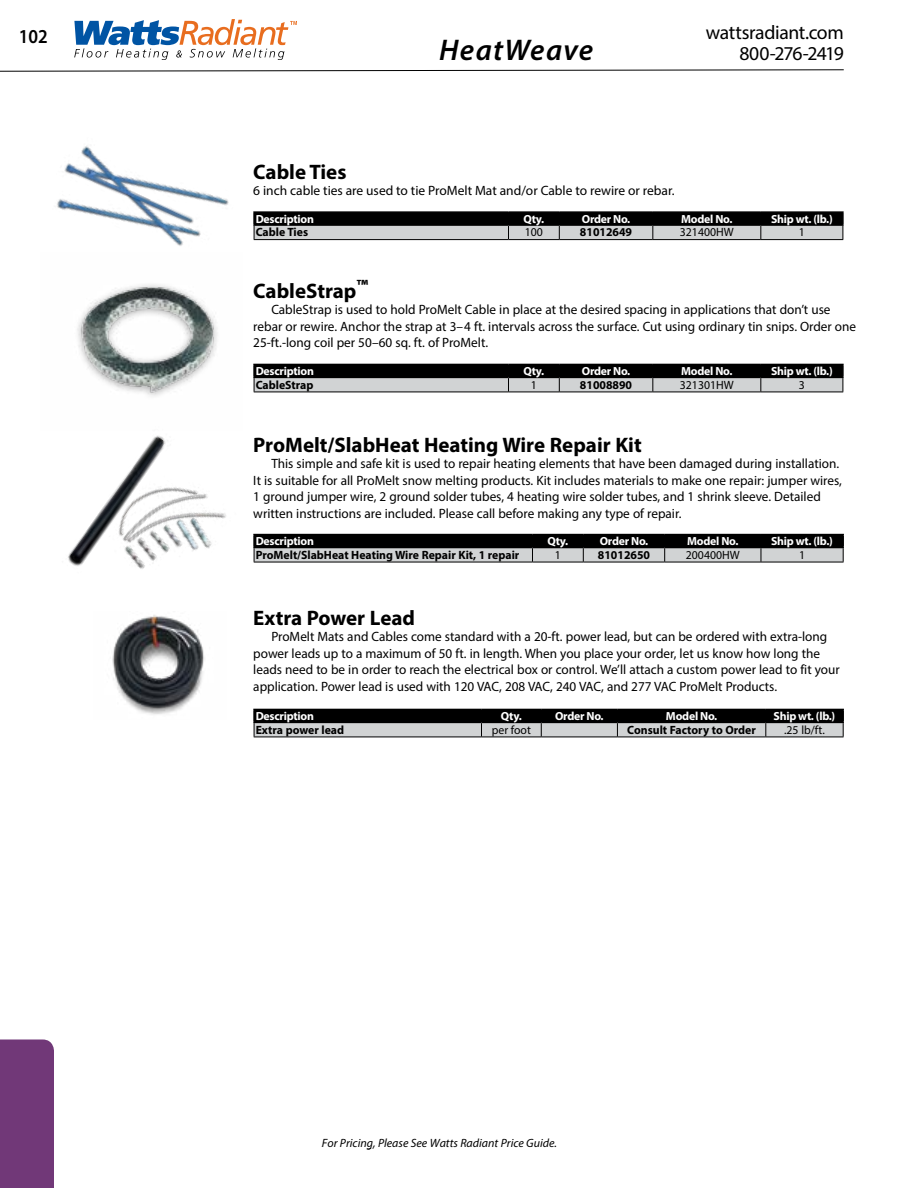
<style>
.page{position:relative;width:918px;height:1188px;background:#fff}
.page>*{position:absolute;margin:0;border:0;box-sizing:border-box;transform-origin:0 0}
.t1{font:italic 600 30px "Myriad Pro";letter-spacing:.045em;color:#000}
.t2{font:700 21px "Myriad Pro";color:#000}
.t3{font:600 19.8px "Myriad Pro";color:#000;scale:.91 1}
.t4{font:19.65px "Myriad Pro";letter-spacing:-.02em;color:#000}
.t5{font:19.65px "Myriad Pro";letter-spacing:-.05em;color:#000}
.t6{font:13.5px/16.5px "Myriad Pro";color:#000}
.t7{font:700 12px "Myriad Pro";color:#000}
.t8{font:12px "Myriad Pro";color:#000}
.t9{font:italic 12px "Myriad Pro";color:#000}
.t10{font:700 11.7px "Myriad Pro";letter-spacing:-.02em;color:#fff}
</style>
<div class="page">
<svg style="left:74px;top:19px;width:223px;height:41px"></svg>
<div style="left:0;top:1040px;width:54px;height:148px;background:#713878"></div>
<svg style="left:0;top:69px;width:844px;height:3px"></svg>
<img style="left:77px;top:284px;width:141px;height:112px">
<img style="left:113px;top:666px;width:90px;height:49px">
<img style="left:68px;top:435px;width:211px;height:231px">
<img style="left:57px;top:146px;width:172px;height:100px">
<div style="left:253px;top:434px;width:591px;height:84px;background:#fff"></div>
<hr style="left:253px;top:211px;width:255px;height:2px;background:#000">
<hr style="left:508px;top:211px;width:51px;height:2px;background:#000">
<hr style="left:559px;top:211px;width:94px;height:2px;background:#000">
<hr style="left:653px;top:211px;width:108px;height:2px;background:#000">
<hr style="left:761px;top:211px;width:83px;height:2px;background:#000">
<svg style="left:253px;top:212px;width:591px;height:28px;background:#646565"></svg>
<hr style="left:254px;top:239px;width:254px;height:1px;background:#000">
<hr style="left:508px;top:239px;width:51px;height:1px;background:#000">
<hr style="left:559px;top:239px;width:94px;height:1px;background:#000">
<hr style="left:653px;top:239px;width:108px;height:1px;background:#000">
<hr style="left:761px;top:239px;width:82px;height:1px;background:#000">
<svg style="left:253px;top:364px;width:591px;height:28px;background:#626363"></svg>
<hr style="left:254px;top:392px;width:254px;height:1px;background:#000">
<hr style="left:508px;top:392px;width:51px;height:1px;background:#000">
<hr style="left:559px;top:392px;width:94px;height:1px;background:#000">
<hr style="left:653px;top:392px;width:108px;height:1px;background:#000">
<hr style="left:761px;top:392px;width:82px;height:1px;background:#000">
<hr style="left:253px;top:534px;width:279px;height:1px;background:#000">
<hr style="left:532px;top:534px;width:51px;height:1px;background:#000">
<hr style="left:583px;top:534px;width:82px;height:1px;background:#000">
<hr style="left:665px;top:534px;width:96px;height:1px;background:#000">
<hr style="left:761px;top:534px;width:83px;height:1px;background:#000">
<svg style="left:253px;top:535px;width:591px;height:27px;background:#656666"></svg>
<hr style="left:254px;top:562px;width:278px;height:1px;background:#000">
<hr style="left:532px;top:562px;width:51px;height:1px;background:#000">
<hr style="left:583px;top:562px;width:82px;height:1px;background:#000">
<hr style="left:665px;top:562px;width:96px;height:1px;background:#000">
<hr style="left:761px;top:562px;width:83px;height:1px;background:#000">
<svg style="left:253px;top:709px;width:591px;height:28px;background:#626363"></svg>
<hr style="left:254px;top:737px;width:227px;height:1px;background:#000">
<hr style="left:481px;top:737px;width:60px;height:1px;background:#000">
<hr style="left:541px;top:737px;width:76px;height:1px;background:#000">
<hr style="left:617px;top:737px;width:149px;height:1px;background:#000">
<hr style="left:766px;top:737px;width:78px;height:1px;background:#000">
<h3 class="t3" style="left:19px;top:23px;width:33px">102</h3>
<h3 class="t4" style="left:706px;top:20px;width:139px">wattsradiant.com</h3>
<h1 class="t1" style="left:439px;top:31px;width:156px">HeatWeave</h1>
<h3 class="t5" style="left:739px;top:41px;width:106px">800-276-2419</h3>
<h2 class="t2" style="left:253px;top:158px;width:95px">Cable Ties</h2>
<p class="t6" style="left:253px;top:182px;width:423px">6 inch cable ties are used to tie ProMelt Mat and/or Cable to rewire or rebar.</p>
<p class="t10" style="left:256px;top:211px;width:60px">Description</p>
<p class="t10" style="left:523px;top:211px;width:22px">Qty.</p>
<p class="t10" style="left:582px;top:211px;width:50px">Order No.</p>
<p class="t10" style="left:681px;top:211px;width:53px">Model No.</p>
<p class="t10" style="left:771px;top:211px;width:63px">Ship wt. (lb.)</p>
<p class="t7" style="left:256px;top:225px;width:54px">Cable Ties</p>
<p class="t8" style="left:525px;top:225px;width:20px">100</p>
<p class="t7" style="left:580px;top:225px;width:54px">81012649</p>
<p class="t8" style="left:680px;top:225px;width:55px">321400HW</p>
<p class="t8" style="left:799px;top:225px;width:8px">1</p>
<h2 class="t2" style="left:253px;top:277px;width:116px">CableStrap<sup>™</sup></h2>
<p class="t6" style="left:253px;top:302px;width:604px;text-indent:18px">CableStrap is used to hold ProMelt Cable in place at the desired spacing in applications that don’t use rebar or rewire. Anchor the strap at 3–4 ft. intervals across the surface. Cut using ordinary tin snips. Order one<br>25-ft.-long coil per 50–60 sq. ft. of ProMelt.</p>
<p class="t10" style="left:256px;top:363px;width:60px">Description</p>
<p class="t10" style="left:523px;top:363px;width:22px">Qty.</p>
<p class="t10" style="left:582px;top:363px;width:50px">Order No.</p>
<p class="t10" style="left:681px;top:363px;width:53px">Model No.</p>
<p class="t10" style="left:771px;top:363px;width:63px">Ship wt. (lb.)</p>
<p class="t7" style="left:256px;top:377px;width:59px">CableStrap</p>
<p class="t8" style="left:531px;top:377px;width:8px">1</p>
<p class="t7" style="left:580px;top:377px;width:54px">81008890</p>
<p class="t8" style="left:680px;top:377px;width:55px">321301HW</p>
<p class="t8" style="left:799px;top:377px;width:8px">3</p>
<h2 class="t2" style="left:253px;top:431px;width:390px">ProMelt/SlabHeat Heating Wire Repair Kit</h2>
<p class="t6" style="left:253px;top:455px;width:590px;text-indent:18px">This simple and safe kit is used to repair heating elements that have been damaged during installation.<br>It is suitable for all ProMelt snow melting products. Kit includes materials to make one repair: jumper wires, 1 ground jumper wire, 2 ground solder tubes, 4 heating wire solder tubes, and 1 shrink sleeve. Detailed written instructions are included. Please call before making any type of repair.</p>
<p class="t10" style="left:256px;top:533px;width:60px">Description</p>
<p class="t10" style="left:547px;top:533px;width:22px">Qty.</p>
<p class="t10" style="left:600px;top:533px;width:50px">Order No.</p>
<p class="t10" style="left:687px;top:533px;width:53px">Model No.</p>
<p class="t10" style="left:771px;top:533px;width:63px">Ship wt. (lb.)</p>
<p class="t7" style="left:256px;top:547px;width:265px">ProMelt/SlabHeat Heating Wire Repair Kit, 1 repair</p>
<p class="t8" style="left:555px;top:547px;width:8px">1</p>
<p class="t7" style="left:598px;top:547px;width:54px">81012650</p>
<p class="t8" style="left:686px;top:547px;width:55px">200400HW</p>
<p class="t8" style="left:799px;top:547px;width:8px">1</p>
<h2 class="t2" style="left:253px;top:604px;width:163px">Extra Power Lead</h2>
<p class="t6" style="left:253px;top:628px;width:588px;text-indent:18px">ProMelt Mats and Cables come standard with a 20-ft. power lead, but can be ordered with extra-long power leads up to a maximum of 50 ft. in length. When you place your order, let us know how long the leads need to be in order to reach the electrical box or control. We’ll attach a custom power lead to fit your application. Power lead is used with 120 VAC, 208 VAC, 240 VAC, and 277 VAC ProMelt Products.</p>
<p class="t10" style="left:256px;top:708px;width:60px">Description</p>
<p class="t10" style="left:501px;top:708px;width:22px">Qty.</p>
<p class="t10" style="left:555px;top:708px;width:50px">Order No.</p>
<p class="t10" style="left:666px;top:708px;width:53px">Model No.</p>
<p class="t10" style="left:774px;top:708px;width:63px">Ship wt. (lb.)</p>
<p class="t7" style="left:256px;top:722px;width:90px">Extra power lead</p>
<p class="t8" style="left:492px;top:722px;width:41px">per foot</p>
<p class="t7" style="left:627px;top:722px;width:130px">Consult Factory to Order</p>
<p class="t8" style="left:784px;top:722px;width:42px">.25 lb/ft.</p>
<p class="t9" style="left:322px;top:1135px;width:237px">For Pricing, Please See Watts Radiant Price Guide.</p>
</div>
